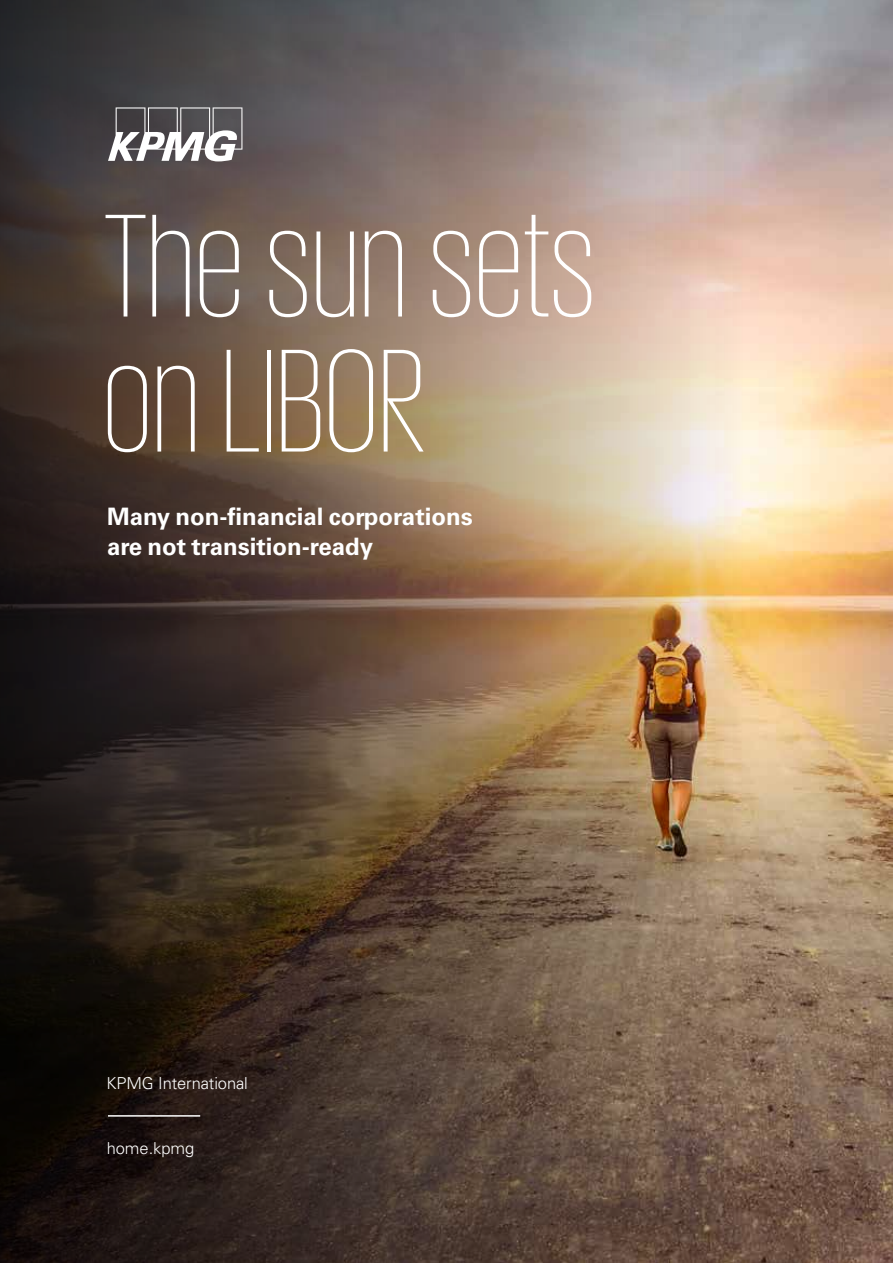
<style>
.page{position:relative;width:893px;height:1263px;background:#fff}
.page>*{position:absolute;margin:0;border:0;box-sizing:border-box;transform-origin:0 0}
.t1{font:200 150px/135px "KPMG";letter-spacing:.01em;color:#fff}
.t2{font:700 24px/30px "Univers LT Std";color:#fff}
.t3{font:300 16.5px "Univers LT Std";letter-spacing:-.005em;color:#fff}
</style>
<div class="page">
<img style="left:756px;top:0;width:137px;height:1263px">
<img style="left:0;top:0;width:756px;height:1263px">
<hr style="left:108px;top:1115px;width:92px;height:2px;background:#fff">
<svg style="left:108px;top:107px;width:134px;height:54px"></svg>
<h1 class="t1" style="left:103px;top:195px;width:493px">The sun sets on LIBOR</h1>
<p class="t2" style="left:107px;top:501px;width:367px">Many non-financial corporations are not transition-ready</p>
<p class="t3" style="left:106px;top:1073px;width:143px">KPMG International</p>
<p class="t3" style="left:107px;top:1138px;width:89px">home.kpmg</p>
</div>
